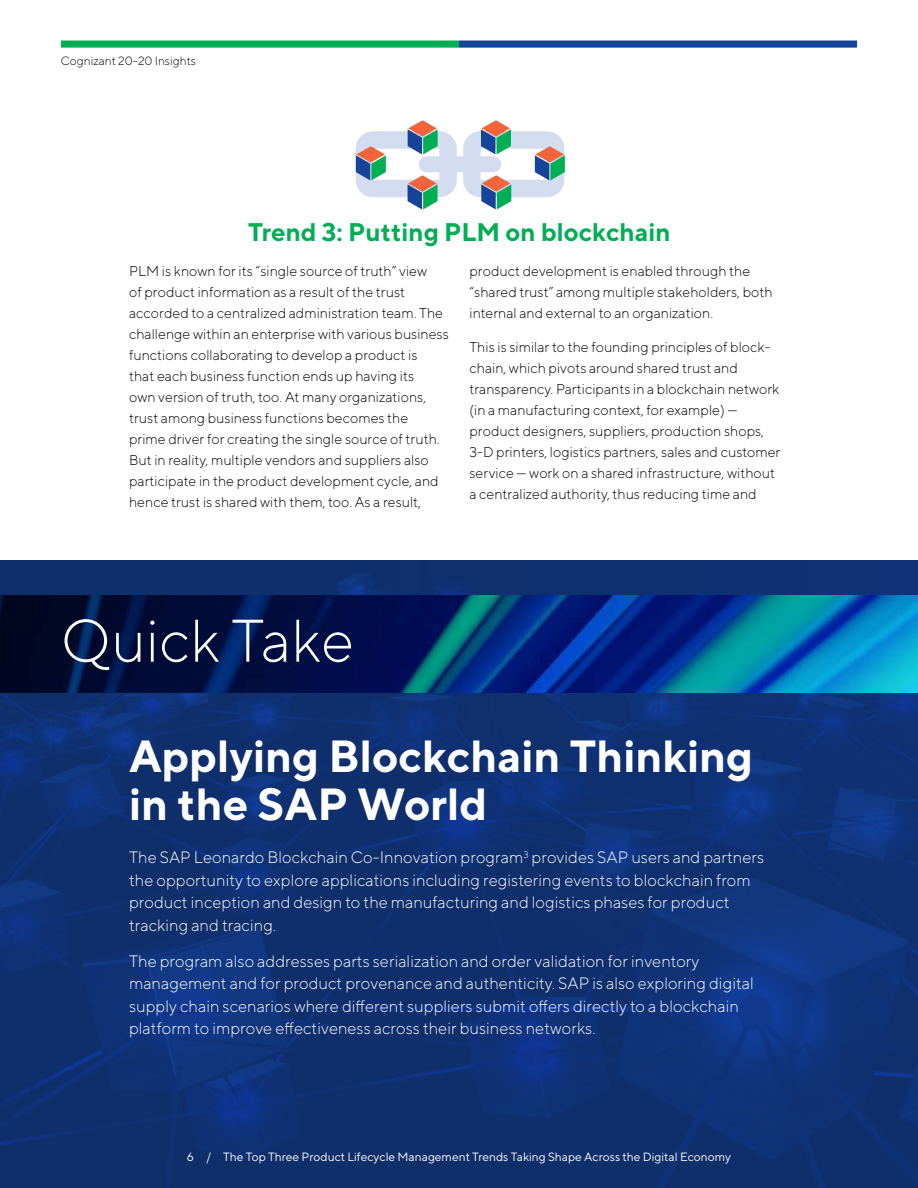
<style>
.page{position:relative;width:918px;height:1188px;background:#fff}
.page>*{position:absolute;margin:0;border:0;box-sizing:border-box;transform-origin:0 0}
.Quick_Take_Bar_Headi{font:300 60px "TT Norms";color:#fff}
.Quick_Take_title_30{font:700 45px/48px "TT Norms";color:#fff}
.Heading_1_-_17_19{font:700 25.5px "TT Norms";color:#00af54}
.Body_9_5_14{font:300 16.5px/22.5px "TT Norms";color:#fff}
.Body_9_5_14-2{font:300 14.25px/21px "TT Norms";color:#000}
.Folio_Centered_8_10{font:12px "TT Norms";color:#fff}
.Running_header_left{font:300 12px "TT Norms";color:#000}
</style>
<div class="page">
<img style="left:0;top:561px;width:918px;height:627px">
<img style="left:0;top:595px;width:918px;height:98px">
<div style="left:459px;top:40px;width:398px;height:8px;background:#164499"></div>
<div style="left:61px;top:40px;width:398px;height:8px;background:#00af54"></div>
<svg style="left:356px;top:120px;width:209px;height:89px"></svg>
<p class="Running_header_left" style="left:61px;top:53px;width:137px">Cognizant 20-20 Insights</p>
<p class="Heading_1_-_17_19" style="left:248px;top:216px;width:424px">Trend 3: Putting PLM on blockchain</p>
<p class="Body_9_5_14-2" style="left:129px;top:260px;width:321px">PLM is known for its “single source of truth” view<br>of product information as a result of the trust accorded to a centralized administration team. The challenge within an enterprise with various business functions collaborating to develop a product is<br>that each business function ends up having its<br>own version of truth, too. At many organizations, trust among business functions becomes the<br>prime driver for creating the single source of truth.<br>But in reality, multiple vendors and suppliers also participate in the product development cycle, and hence trust is shared with them, too. As a result,</p>
<p class="Body_9_5_14-2" style="left:469px;top:260px;width:305px">product development is enabled through the “shared trust” among multiple stakeholders, both internal and external to an organization.</p>
<p class="Body_9_5_14-2" style="left:469px;top:336px;width:313px">This is similar to the founding principles of block&shy;chain, which pivots around shared trust and transparency. Participants in a blockchain network (in a manufacturing context, for example) — product designers, suppliers, production shops, 3-D printers, logistics partners, sales and customer service — work on a shared infrastructure, without a centralized authority, thus reducing time and</p>
<p class="Quick_Take_Bar_Headi" style="left:61px;top:604px;width:295px">Quick Take</p>
<p class="Quick_Take_title_30" style="left:129px;top:731px;width:626px">Applying Blockchain Thinking in the SAP World</p>
<p class="Body_9_5_14" style="left:129px;top:846px;width:637px">The SAP Leonardo Blockchain Co-Innovation program<sup>3</sup> provides SAP users and partners the opportunity to explore applications including registering events to blockchain from product inception and design to the manufacturing and logistics phases for product tracking and tracing.</p>
<p class="Body_9_5_14" style="left:129px;top:949px;width:626px">The program also addresses parts serialization and order validation for inventory management and for product provenance and authenticity. SAP is also exploring digital supply chain scenarios where different suppliers submit offers directly to a blockchain platform to improve effectiveness across their business networks.</p>
<p class="Folio_Centered_8_10" style="left:187px;top:1149px;width:546px">6 / The Top Three Product Lifecycle Management Trends Taking Shape Across the Digital Economy</p>
</div>
